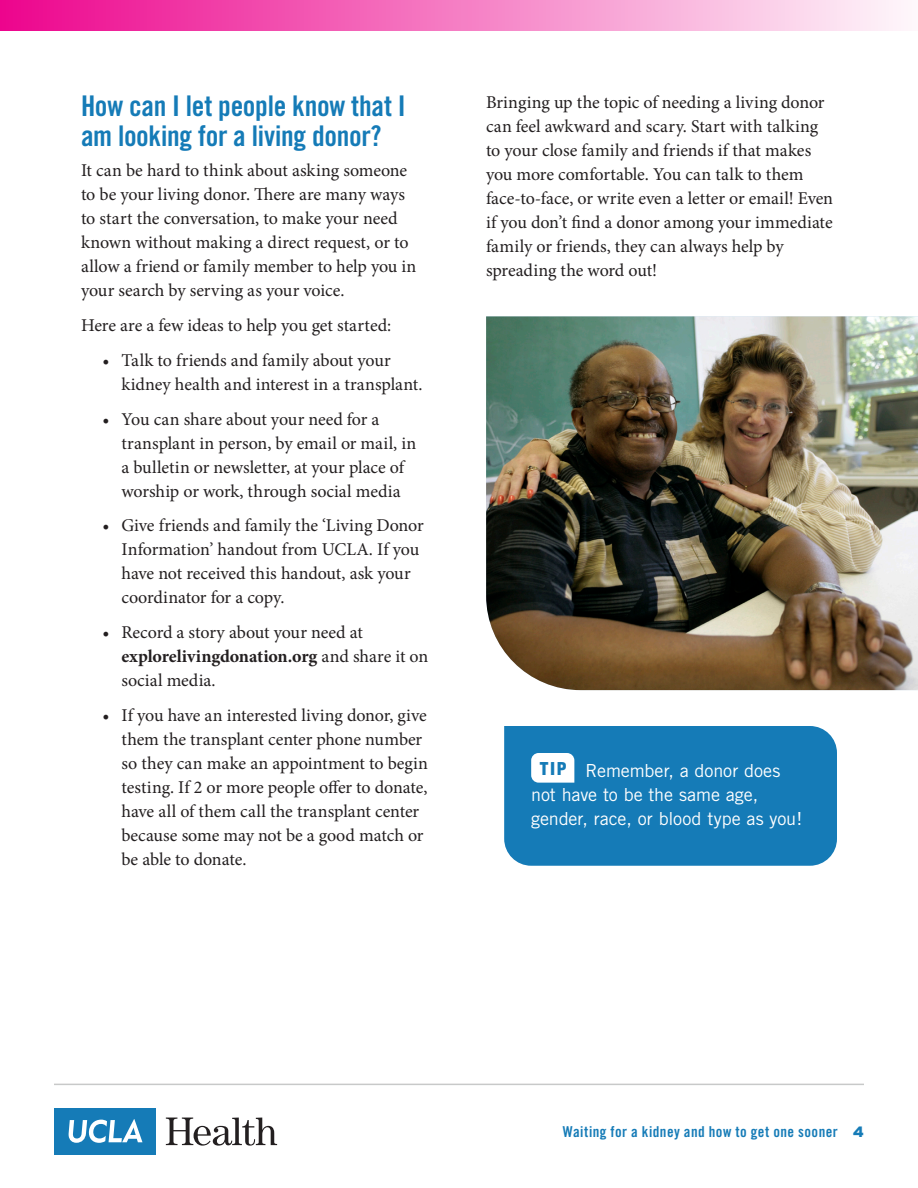
<style>
.page{position:relative;width:918px;height:1188px;background:#fff}
.page>*{position:absolute;margin:0;border:0;box-sizing:border-box;transform-origin:0 0}
.Question{font:28.5px/30px "Trade Gothic Bold Cond Twenty";letter-spacing:-.01em;color:#157bb7}
.t1{font:900 condensed 18.45px "Interstate";color:#157bb7}
.Body_Copy__12_16{font:18px/24px "Minion Pro";letter-spacing:-.005em;color:#231f20}
.TIP_Text{font:18px/24px "Trade Gothic";letter-spacing:-.005em;color:#fff}
.t2{font:15px "Trade Gothic Bold Cond Twenty";letter-spacing:.03em;color:#157bb7}
.s1{font-weight:700}
.s2{font-family:"Interstate";font-weight:900}
</style>
<div class="page">
<div style="left:54px;top:1108px;width:101px;height:47px;background:#157bb7"></div>
<svg style="left:69px;top:1119px;width:73px;height:24px"></svg>
<svg style="left:166px;top:1118px;width:111px;height:28px"></svg>
<div style="left:0;top:0;width:918px;height:31px;background:linear-gradient(to right,#ed058d,#fef7fb)"></div>
<hr style="left:54px;top:1084px;width:810px;height:1px;background:#c8c9c9">
<div style="left:504px;top:726px;width:333px;height:140px;background:#157bb7"></div>
<svg style="left:531px;top:753px;width:43px;height:30px"></svg>
<img style="left:486px;top:316px;width:432px;height:374px">
<p class="Question" style="left:81px;top:91px;width:326px">How can I let people know that I am looking for a living donor?</p>
<p class="Body_Copy__12_16" style="left:81px;top:159px;width:337px">It can be hard to think about asking someone to be your living donor. There are many ways to start the conversation, to make your need known without making a direct request, or to allow a friend or family member to help you in your search by serving as your voice.</p>
<p class="Body_Copy__12_16" style="left:81px;top:313px;width:312px">Here are a few ideas to help you get started:</p>
<p class="Body_Copy__12_16" style="left:122px;top:348px;width:303px;text-indent:-19px">• Talk to friends and family about your kidney health and interest in a transplant.</p>
<p class="Body_Copy__12_16" style="left:122px;top:407px;width:296px;text-indent:-19px">• You can share about your need for a transplant in person, by email or mail, in a bulletin or newsletter, at your place of worship or work, through social media</p>
<p class="Body_Copy__12_16" style="left:122px;top:514px;width:304px;text-indent:-19px">• Give friends and family the ‘Living Donor Information’ handout from UCLA. If you have not received this handout, ask your coordinator for a copy.</p>
<p class="Body_Copy__12_16" style="left:122px;top:621px;width:308px;text-indent:-19px">• Record a story about your need at <span class="s1">explorelivingdonation.org</span> and share it on social media.</p>
<p class="Body_Copy__12_16" style="left:122px;top:703px;width:308px;text-indent:-19px">• If you have an interested living donor, give them the transplant center phone number so they can make an appointment to begin testing. If 2 or more people offer to donate, have all of them call the transplant center because some may not be a good match or be able to donate.</p>
<p class="Body_Copy__12_16" style="left:486px;top:90px;width:349px">Bringing up the topic of needing a living donor can feel awkward and scary. Start with talking to your close family and friends if that makes you more comfortable. You can talk to them face-to-face, or write even a letter or email! Even if you don’t find a donor among your immediate family or friends, they can always help by spreading the word out!</p>
<p class="t1" style="left:539px;top:758px;width:29px">TIP</p>
<p class="TIP_Text" style="left:531px;top:758px;width:273px;text-indent:54px">Remember, a donor does not have to be the same age, gender, race, or blood type as you!</p>
<p class="t2" style="left:563px;top:1123px;width:303px">Waiting for a kidney and how to get one sooner <span class="s2">4</span></p>
</div>
